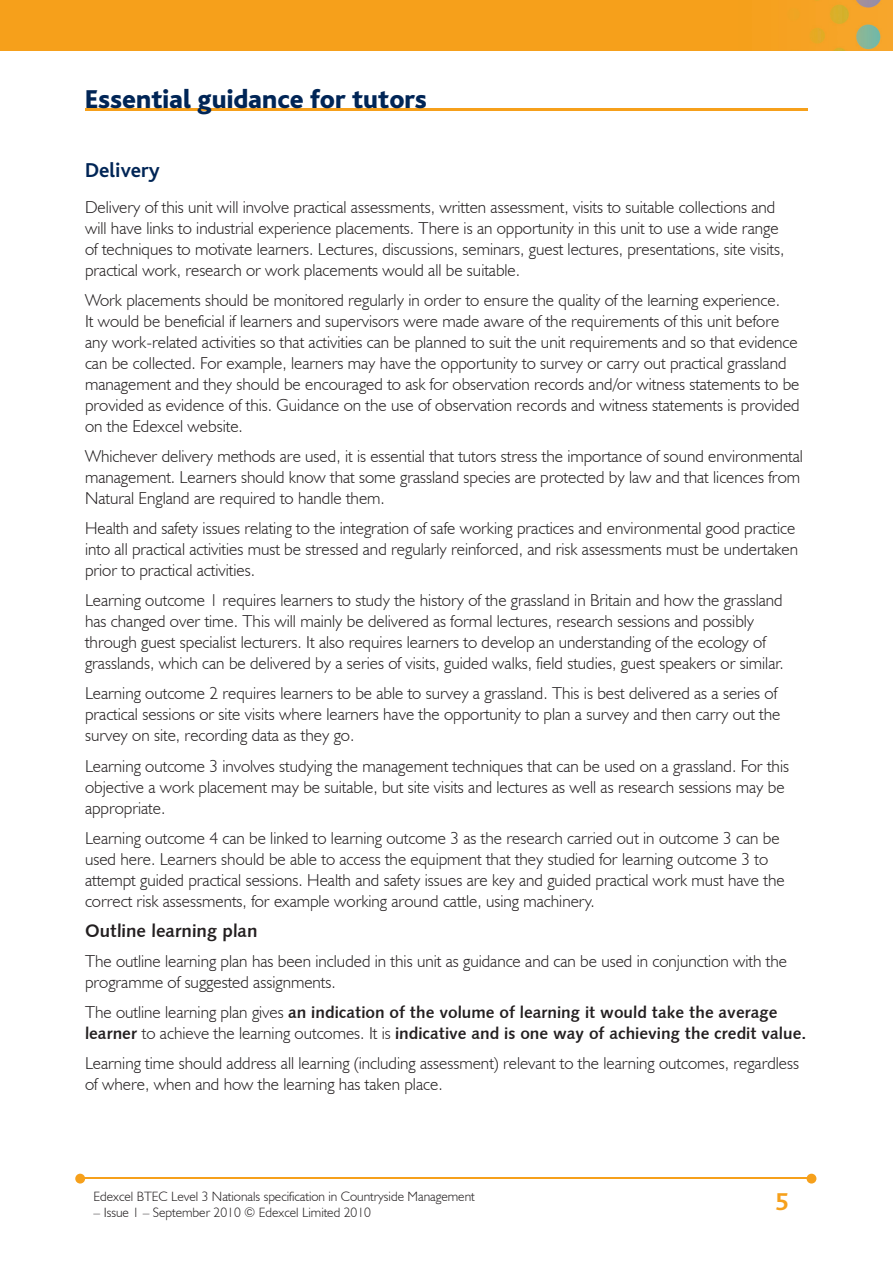
<style>
.page{position:relative;width:893px;height:1263px;background:#fff}
.page>*{position:absolute;margin:0;border:0;box-sizing:border-box;transform-origin:0 0}
.t1{font:800 27px "Bliss";color:#002556}
.t2{font:700 25.5px "Bliss";color:#f6a01b}
.t3{font:700 21px "Bliss";color:#002556}
.t4{font:18px "Humanist 531 BT Bold A";color:#231f20}
.t5{font:300 17.25px/21px "Humanist 521 BT";color:#231f20}
.t6{font:16.5px/21px "Humanist 531 BT Bold A";color:#231f20}
.t7{font:300 13.5px "Humanist 521 BT";color:#231f20}
.s1{font-family:"Humanist 521 BT";font-weight:300;font-size:17.25px}
</style>
<div class="page">
<img style="left:0;top:0;width:893px;height:51px">
<hr style="left:82px;top:1178px;width:728px;height:1px;background:#f6a01b">
<svg style="left:807px;top:1174px;width:9px;height:9px"></svg>
<svg style="left:75px;top:1174px;width:10px;height:9px"></svg>
<hr style="left:85px;top:108px;width:723px;height:2px;background:#f6a01b">
<h1 class="t1" style="left:85px;top:85px;width:344px">Essential guidance for tutors</h1>
<p class="t3" style="left:85px;top:160px;width:76px">Delivery</p>
<p class="t5" style="left:85px;top:197px;width:701px">Delivery of this unit will involve practical assessments, written assessment, visits to suitable collections and will have links to industrial experience placements. There is an opportunity in this unit to use a wide range of techniques to motivate learners. Lectures, discussions, seminars, guest lectures, presentations, site visits, practical work, research or work placements would all be suitable.</p>
<p class="t5" style="left:85px;top:290px;width:716px">Work placements should be monitored regularly in order to ensure the quality of the learning experience.<br>It would be beneficial if learners and supervisors were made aware of the requirements of this unit before any work-related activities so that activities can be planned to suit the unit requirements and so that evidence can be collected. For example, learners may have the opportunity to survey or carry out practical grassland management and they should be encouraged to ask for observation records and/or witness statements to be provided as evidence of this. Guidance on the use of observation records and witness statements is provided on the Edexcel website.</p>
<p class="t5" style="left:85px;top:446px;width:719px">Whichever delivery methods are used, it is essential that tutors stress the importance of sound environmental management. Learners should know that some grassland species are protected by law and that licences from<br>Natural England are required to handle them.</p>
<p class="t5" style="left:85px;top:518px;width:715px">Health and safety issues relating to the integration of safe working practices and environmental good practice into all practical activities must be stressed and regularly reinforced, and risk assessments must be undertaken prior to practical activities.</p>
<p class="t5" style="left:85px;top:590px;width:700px">Learning outcome 1 requires learners to study the history of the grassland in Britain and how the grassland has changed over time. This will mainly be delivered as formal lectures, research sessions and possibly through guest specialist lecturers. It also requires learners to develop an understanding of the ecology of grasslands, which can be delivered by a series of visits, guided walks, field studies, guest speakers or similar.</p>
<p class="t5" style="left:85px;top:683px;width:697px">Learning outcome 2 requires learners to be able to survey a grassland. This is best delivered as a series of practical sessions or site visits where learners have the opportunity to plan a survey and then carry out the survey on site, recording data as they go.</p>
<p class="t5" style="left:85px;top:755px;width:705px">Learning outcome 3 involves studying the management techniques that can be used on a grassland. For this objective a work placement may be suitable, but site visits and lectures as well as research sessions may be appropriate.</p>
<p class="t5" style="left:85px;top:827px;width:701px">Learning outcome 4 can be linked to learning outcome 3 as the research carried out in outcome 3 can be used here. Learners should be able to access the equipment that they studied for learning outcome 3 to attempt guided practical sessions. Health and safety issues are key and guided practical work must have the correct risk assessments, for example working around cattle, using machinery.</p>
<p class="t4" style="left:85px;top:919px;width:174px">Outline learning plan</p>
<p class="t5" style="left:85px;top:950px;width:704px">The outline learning plan has been included in this unit as guidance and can be used in conjunction with the programme of suggested assignments.</p>
<p class="t6" style="left:85px;top:1001px;width:723px"><span class="s1">The outline learning plan gives</span> an indication of the volume of learning it would take the average learner <span class="s1">to achieve the learning outcomes. It is</span> indicative and is one way of achieving the credit value.</p>
<p class="t5" style="left:85px;top:1052px;width:716px">Learning time should address all learning (including assessment) relevant to the learning outcomes, regardless of where, when and how the learning has taken place.</p>
<p class="t7" style="left:94px;top:1188px;width:383px">Edexcel BTEC Level 3 Nationals specification in Countryside Management</p>
<p class="t7" style="left:94px;top:1204px;width:279px">– Issue 1 – September 2010 © Edexcel Limited 2010</p>
<h2 class="t2" style="left:775px;top:1189px;width:15px">5</h2>
</div>
